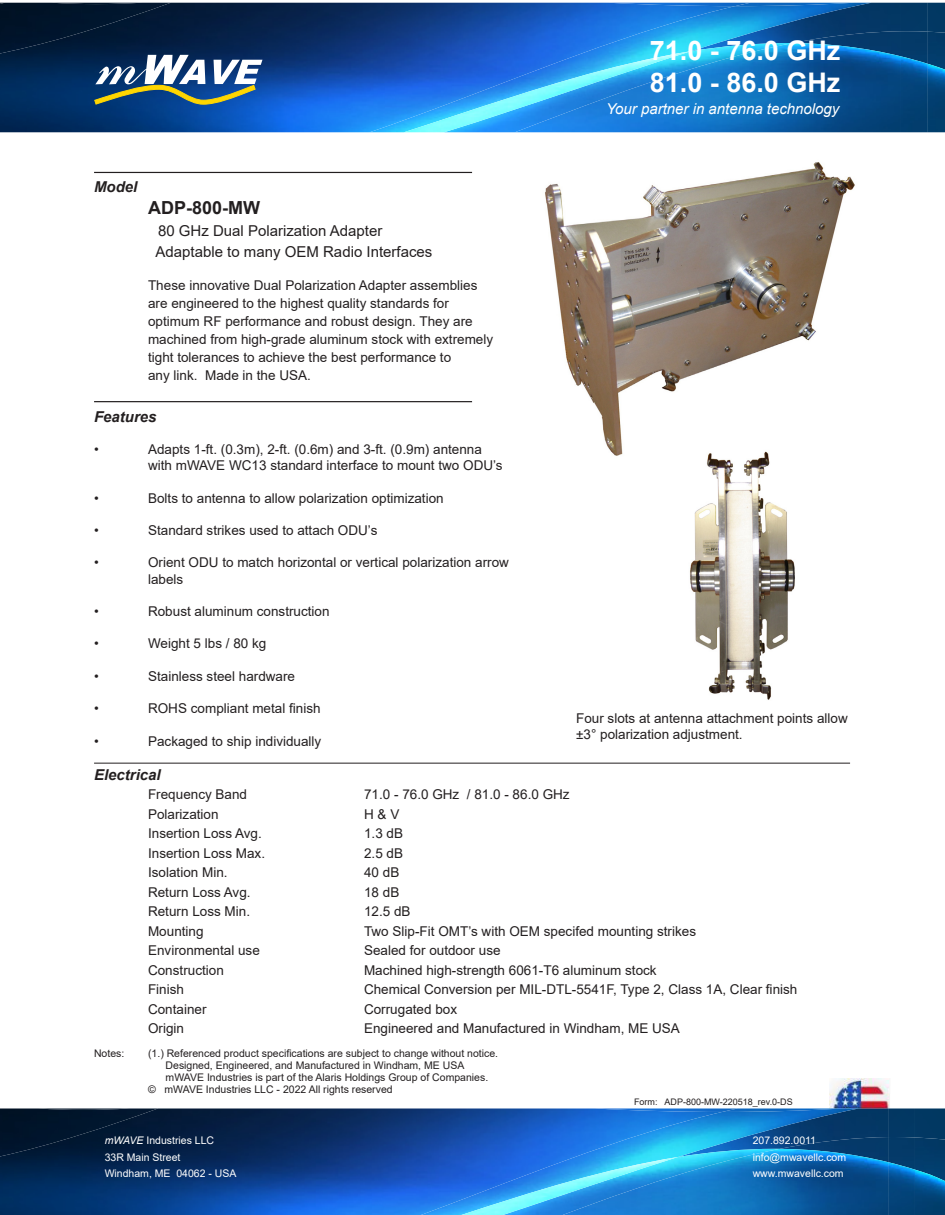
<style>
.page{position:relative;width:945px;height:1215px;background:#fff}
.page>*{position:absolute;margin:0;border:0;box-sizing:border-box;transform-origin:0 0}
.t1{font:700 27px "Arial";color:#fff}
.t2{font:700 18px "Arial";color:#231f20}
.t3{font:15px "Arial";color:#231f20}
.t4{font:italic 15px "Arial";color:#fff}
.t5{font:italic 700 15px "Arial";color:#231f20}
.t6{font:13.5px "Arial";color:#231f20}
.t7{font:10.5px "Arial";color:#231f20}
.t8{font:10.5px "Arial";color:#fff}
.t9{font:9px "Arial";color:#231f20}
.s1{font-style:italic}
</style>
<div class="page">
<img style="left:829px;top:1079px;width:61px;height:29px">
<img style="left:928px;top:3px;width:17px;height:61px">
<img style="left:928px;top:64px;width:17px;height:68px">
<img style="left:901px;top:3px;width:27px;height:53px">
<svg style="left:901px;top:31px;width:27px;height:1px"></svg>
<img style="left:901px;top:56px;width:27px;height:76px">
<img style="left:0;top:3px;width:370px;height:129px">
<img style="left:871px;top:3px;width:30px;height:28px">
<img style="left:370px;top:3px;width:501px;height:129px">
<img style="left:404px;top:51px;width:111px;height:81px">
<img style="left:793px;top:31px;width:108px;height:12px">
<img style="left:515px;top:43px;width:386px;height:89px">
<svg style="left:94px;top:55px;width:168px;height:49px"></svg>
<img style="left:915px;top:1108px;width:30px;height:29px">
<img style="left:915px;top:1137px;width:30px;height:33px">
<img style="left:915px;top:1170px;width:30px;height:45px">
<img style="left:888px;top:1108px;width:27px;height:54px">
<svg style="left:888px;top:1137px;width:27px;height:1px"></svg>
<img style="left:888px;top:1162px;width:27px;height:53px">
<img style="left:0;top:1108px;width:421px;height:107px">
<img style="left:858px;top:1108px;width:30px;height:29px">
<img style="left:421px;top:1108px;width:437px;height:107px">
<img style="left:461px;top:1157px;width:102px;height:58px">
<img style="left:780px;top:1137px;width:108px;height:12px">
<img style="left:563px;top:1149px;width:325px;height:66px">
<hr style="left:94px;top:172px;width:378px;height:1px;background:#231f20">
<hr style="left:94px;top:401px;width:378px;height:1px;background:#231f20">
<hr style="left:94px;top:763px;width:756px;height:1px;background:#231f20">
<img style="left:545px;top:162px;width:310px;height:294px">
<img style="left:651px;top:445px;width:187px;height:255px">
<p class="t1" style="left:650px;top:31px;width:192px">71.0 - 76.0 GHz</p>
<p class="t1" style="left:650px;top:63px;width:192px">81.0 - 86.0 GHz</p>
<p class="t5" style="left:94px;top:177px;width:45px">Model</p>
<p class="t4" style="left:606px;top:99px;width:235px">Your partner in antenna technology</p>
<p class="t2" style="left:148px;top:195px;width:113px">ADP-800-MW</p>
<p class="t3" style="left:158px;top:220px;width:226px">80 GHz Dual Polarization Adapter</p>
<p class="t3" style="left:156px;top:242px;width:278px">Adaptable to many OEM Radio Interfaces</p>
<p class="t6" style="left:148px;top:276px;width:331px">These innovative Dual Polarization Adapter assemblies</p>
<p class="t6" style="left:148px;top:294px;width:302px">are engineered to the highest quality standards for</p>
<p class="t6" style="left:148px;top:312px;width:326px">optimum RF performance and robust design. They are</p>
<p class="t6" style="left:148px;top:330px;width:347px">machined from high-grade aluminum stock with extremely</p>
<p class="t6" style="left:148px;top:348px;width:305px">tight tolerances to achieve the best performance to</p>
<p class="t6" style="left:148px;top:366px;width:164px">any link. Made in the USA.</p>
<p class="t5" style="left:94px;top:406px;width:64px">Features</p>
<p class="t6" style="left:94px;top:440px;width:6px">•</p>
<p class="t6" style="left:148px;top:440px;width:335px">Adapts 1-ft. (0.3m), 2-ft. (0.6m) and 3-ft. (0.9m) antenna</p>
<p class="t6" style="left:148px;top:456px;width:356px">with mWAVE WC13 standard interface to mount two ODU’s</p>
<p class="t6" style="left:94px;top:488px;width:6px">•</p>
<p class="t6" style="left:148px;top:488px;width:297px">Bolts to antenna to allow polarization optimization</p>
<p class="t6" style="left:94px;top:521px;width:6px">•</p>
<p class="t6" style="left:148px;top:521px;width:231px">Standard strikes used to attach ODU’s</p>
<p class="t6" style="left:94px;top:553px;width:6px">•</p>
<p class="t6" style="left:148px;top:553px;width:362px">Orient ODU to match horizontal or vertical polarization arrow</p>
<p class="t6" style="left:148px;top:569px;width:37px">labels</p>
<p class="t6" style="left:94px;top:602px;width:6px">•</p>
<p class="t6" style="left:148px;top:602px;width:183px">Robust aluminum construction</p>
<p class="t6" style="left:94px;top:634px;width:6px">•</p>
<p class="t6" style="left:148px;top:634px;width:120px">Weight 5 lbs / 80 kg</p>
<p class="t6" style="left:94px;top:667px;width:6px">•</p>
<p class="t6" style="left:148px;top:667px;width:149px">Stainless steel hardware</p>
<p class="t6" style="left:94px;top:699px;width:6px">•</p>
<p class="t6" style="left:148px;top:699px;width:174px">ROHS compliant metal finish</p>
<p class="t6" style="left:94px;top:731px;width:6px">•</p>
<p class="t6" style="left:148px;top:731px;width:175px">Packaged to ship individually</p>
<p class="t5" style="left:94px;top:764px;width:68px">Electrical</p>
<p class="t6" style="left:148px;top:785px;width:101px">Frequency Band</p>
<p class="t6" style="left:364px;top:785px;width:207px">71.0 - 76.0 GHz / 81.0 - 86.0 GHz</p>
<p class="t6" style="left:148px;top:805px;width:72px">Polarization</p>
<p class="t6" style="left:364px;top:805px;width:37px">H &amp; V</p>
<p class="t6" style="left:148px;top:824px;width:115px">Insertion Loss Avg.</p>
<p class="t6" style="left:364px;top:824px;width:41px">1.3 dB</p>
<p class="t6" style="left:148px;top:844px;width:119px">Insertion Loss Max.</p>
<p class="t6" style="left:364px;top:844px;width:41px">2.5 dB</p>
<p class="t6" style="left:148px;top:863px;width:81px">Isolation Min.</p>
<p class="t6" style="left:364px;top:863px;width:37px">40 dB</p>
<p class="t6" style="left:148px;top:883px;width:104px">Return Loss Avg.</p>
<p class="t6" style="left:364px;top:883px;width:37px">18 dB</p>
<p class="t6" style="left:148px;top:902px;width:104px">Return Loss Min.</p>
<p class="t6" style="left:364px;top:902px;width:48px">12.5 dB</p>
<p class="t6" style="left:148px;top:922px;width:57px">Mounting</p>
<p class="t6" style="left:364px;top:922px;width:334px">Two Slip-Fit OMT’s with OEM specifed mounting strikes</p>
<p class="t6" style="left:148px;top:941px;width:113px">Environmental use</p>
<p class="t6" style="left:364px;top:941px;width:138px">Sealed for outdoor use</p>
<p class="t6" style="left:148px;top:961px;width:77px">Construction</p>
<p class="t6" style="left:364px;top:961px;width:294px">Machined high-strength 6061-T6 aluminum stock</p>
<p class="t6" style="left:148px;top:980px;width:38px">Finish</p>
<p class="t6" style="left:364px;top:980px;width:435px">Chemical Conversion per MIL-DTL-5541F, Type 2, Class 1A, Clear finish</p>
<p class="t6" style="left:148px;top:1000px;width:60px">Container</p>
<p class="t6" style="left:364px;top:1000px;width:95px">Corrugated box</p>
<p class="t6" style="left:148px;top:1019px;width:38px">Origin</p>
<p class="t6" style="left:364px;top:1019px;width:317px">Engineered and Manufactured in Windham, ME USA</p>
<p class="t7" style="left:94px;top:1046px;width:32px">Notes:</p>
<p class="t7" style="left:148px;top:1046px;width:352px">(1.) Referenced product specifications are subject to change without notice.</p>
<p class="t7" style="left:166px;top:1058px;width:300px">Designed, Engineered, and Manufactured in Windham, ME USA</p>
<p class="t7" style="left:166px;top:1070px;width:324px">mWAVE Industries is part of the Alaris Holdings Group of Companies.</p>
<p class="t7" style="left:148px;top:1082px;width:246px">© mWAVE Industries LLC - 2022 All rights reserved</p>
<p class="t9" style="left:634px;top:1096px;width:160px">Form: ADP-800-MW-220518_rev.0-DS</p>
<p class="t6" style="left:576px;top:709px;width:273px">Four slots at antenna attachment points allow</p>
<p class="t6" style="left:576px;top:725px;width:168px">±3° polarization adjustment.</p>
<p class="t8" style="left:105px;top:1133px;width:111px"><span class="s1">mWAVE</span> Industries LLC</p>
<p class="t8" style="left:753px;top:1133px;width:65px">207.892.0011</p>
<p class="t8" style="left:105px;top:1150px;width:77px">33R Main Street</p>
<p class="t8" style="left:753px;top:1150px;width:95px">info@mwavellc.com</p>
<p class="t8" style="left:105px;top:1166px;width:133px">Windham, ME 04062 - USA</p>
<p class="t8" style="left:753px;top:1166px;width:93px">www.mwavellc.com</p>
</div>
